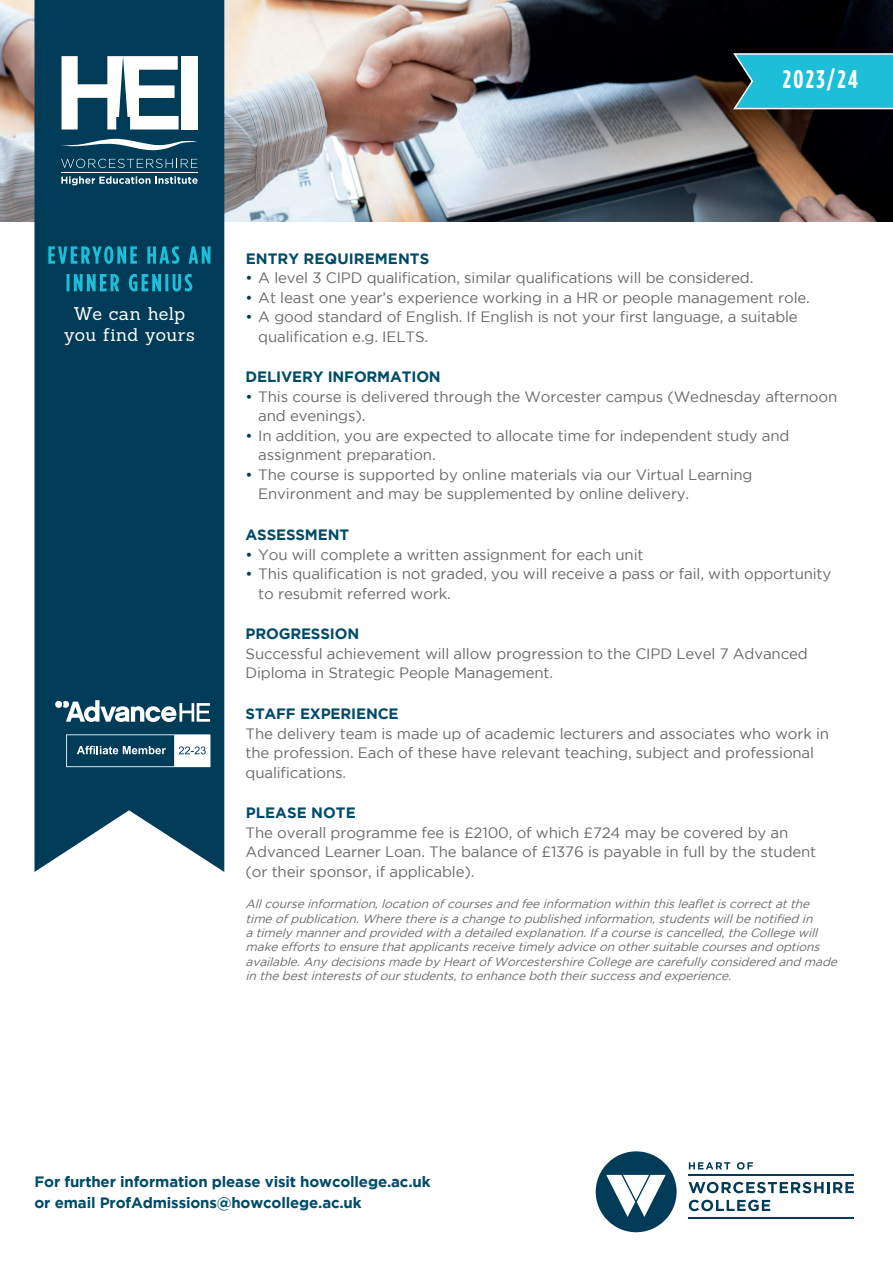
<style>
.page{position:relative;width:893px;height:1263px;background:#fff}
.page>*{position:absolute;margin:0;border:0;box-sizing:border-box;transform-origin:0 0}
.t1{font:700 25.5px "Gotham Condensed";letter-spacing:.105em;color:#fff}
.t2{font:18px/21.5px "Sanchez";letter-spacing:.015em;color:#fff;text-align:center}
.t3{font:15px/19.5px "Gotham";letter-spacing:-.01em;color:#69696c}
.t4{font:700 15px/21px "Gotham";letter-spacing:-.01em;color:#004b68}
.t5{font:italic 12px/14.4px "Gotham";color:#69696c}
.s1{color:#003b57}
</style>
<div class="page">
<img style="left:0;top:0;width:893px;height:221px">
<svg style="left:596px;top:1151px;width:81px;height:81px"></svg>
<svg style="left:689px;top:1162px;width:41px;height:7px"></svg>
<svg style="left:737px;top:1162px;width:16px;height:7px"></svg>
<svg style="left:689px;top:1182px;width:165px;height:11px"></svg>
<svg style="left:689px;top:1200px;width:81px;height:11px"></svg>
<hr style="left:688px;top:1174px;width:166px;height:1px;background:#003b57">
<hr style="left:688px;top:1218px;width:166px;height:1px;background:#003b57">
<div style="left:35px;top:0;width:189px;height:872px;background:#003b57"></div>
<svg style="left:732px;top:52px;width:161px;height:58px"></svg>
<svg style="left:48px;top:246px;width:162px;height:18px"></svg>
<svg style="left:67px;top:274px;width:125px;height:18px"></svg>
<div style="left:181px;top:56px;width:17px;height:74px;background:#fff"></div>
<svg style="left:61px;top:139px;width:136px;height:11px"></svg>
<hr style="left:61px;top:172px;width:136px;height:1px;background:#fff">
<svg style="left:61px;top:159px;width:136px;height:9px"></svg>
<svg style="left:61px;top:176px;width:137px;height:9px"></svg>
<svg style="left:62px;top:56px;width:117px;height:74px"></svg>
<svg style="left:63px;top:700px;width:147px;height:22px"></svg>
<div style="left:55px;top:701px;width:7px;height:7px;background:#fff;border-radius:50%"></div>
<svg style="left:66px;top:734px;width:144px;height:33px"></svg>
<h1 class="t1" style="left:783px;top:64px;width:77px">2023/24</h1>
<p class="t2" style="left:64px;top:303px;width:132px">We can help you find yours</p>
<p class="t4" style="left:246px;top:247px;width:185px">ENTRY REQUIREMENTS</p>
<p class="t3" style="left:246px;top:268px;width:509px"><span class="s1">•</span> A level 3 CIPD qualification, similar qualifications will be considered.</p>
<p class="t3" style="left:246px;top:287px;width:566px"><span class="s1">•</span> At least one year’s experience working in a HR or people management role.</p>
<p class="t3" style="left:258px;top:307px;width:541px;text-indent:-13px"><span class="s1">•</span> A good standard of English. If English is not your first language, a suitable qualification e.g. IELTS.</p>
<p class="t4" style="left:246px;top:366px;width:197px">DELIVERY INFORMATION</p>
<p class="t3" style="left:258px;top:386px;width:580px;text-indent:-13px"><span class="s1">•</span> This course is delivered through the Worcester campus (Wednesday afternoon and evenings).</p>
<p class="t3" style="left:258px;top:425px;width:533px;text-indent:-13px"><span class="s1">•</span> In addition, you are expected to allocate time for independent study and assignment preparation.</p>
<p class="t3" style="left:258px;top:464px;width:496px;text-indent:-13px"><span class="s1">•</span> The course is supported by online materials via our Virtual Learning<br>Environment and may be supplemented by online delivery.</p>
<p class="t4" style="left:246px;top:524px;width:105px">ASSESSMENT</p>
<p class="t3" style="left:246px;top:544px;width:399px"><span class="s1">•</span> You will complete a written assignment for each unit</p>
<p class="t3" style="left:258px;top:564px;width:575px;text-indent:-13px"><span class="s1">•</span> This qualification is not graded, you will receive a pass or fail, with opportunity to resubmit referred work.</p>
<p class="t4" style="left:246px;top:623px;width:115px">PROGRESSION</p>
<p class="t3" style="left:246px;top:643px;width:564px">Successful achievement will allow progression to the CIPD Level 7 Advanced<br>Diploma in Strategic People Management.</p>
<p class="t4" style="left:246px;top:703px;width:155px">STAFF EXPERIENCE</p>
<p class="t3" style="left:246px;top:723px;width:585px">The delivery team is made up of academic lecturers and associates who work in the profession. Each of these have relevant teaching, subject and professional qualifications.</p>
<p class="t4" style="left:246px;top:802px;width:112px">PLEASE NOTE</p>
<p class="t3" style="left:246px;top:822px;width:572px">The overall programme fee is £2100, of which £724 may be covered by an<br>Advanced Learner Loan. The balance of £1376 is payable in full by the student (or their sponsor, if applicable).</p>
<p class="t5" style="left:246px;top:897px;width:596px">Allcourse information,location ofcoursesand fee information within thisleafletiscorrectatthe time ofpublication.Where there isa change to published information,studentswillbe notified in<br>a timely mannerand provided with a detailed explanation.Ifa course iscancelled,the College will make effortsto ensure thatapplicantsreceive timely advice on othersuitable coursesand options available.Any decisionsmade by HeartofWorcestershire College are carefully considered and made in the bestinterestsofourstudents,to enhance both theirsuccessand experience.</p>
<p class="t4" style="left:35px;top:1170px;width:398px">For further information please visit howcollege.ac.uk or email ProfAdmissions@howcollege.ac.uk</p>
</div>
